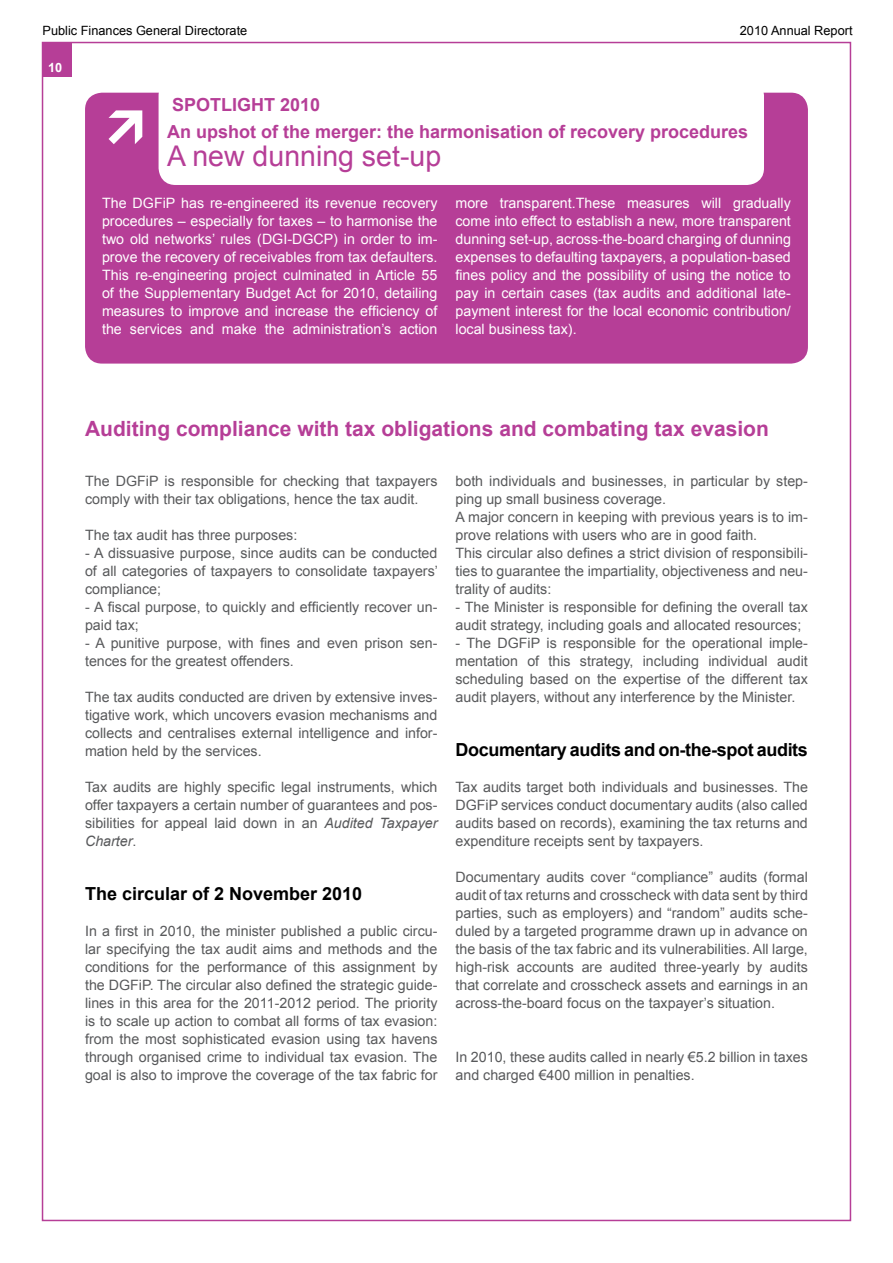
<style>
.page{position:relative;width:893px;height:1263px;background:#fff}
.page>*{position:absolute;margin:0;border:0;box-sizing:border-box;transform-origin:0 0}
.t1{font:28.5px "Arial";color:#b63e97}
.t2{font:700 21px "Arial";color:#b63e97}
.t3{font:700 18px/27px "Arial";color:#b63e97}
.t4{font:700 18px "Arial";letter-spacing:-.02em;color:#000}
.t5{font:700 18px "Arial";color:#000}
.t6{font:14.25px/18px "Arial";color:#58595b;text-align:justify}
.t7{font:14.25px/18px "Arial";color:#fff;text-align:justify}
.t8{font:12.75px "Arial";color:#000}
.t9{font:700 12.75px "Arial";color:#fff}
.s1{font-style:italic}
</style>
<div class="page">
<div style="left:43px;top:43px;width:29px;height:34px;background:#b63e97"></div>
<div style="left:85px;top:93px;width:723px;height:271px;background:#b63e97;border-radius:17px"></div>
<div style="left:159px;top:79px;width:605px;height:106px;background:#fff;border-radius:17px"></div>
<p class="t8" style="left:43px;top:22px;width:206px">Public Finances General Directorate</p>
<p class="t8" style="left:740px;top:22px;width:114px">2010 Annual Report</p>
<p class="t9" style="left:48px;top:59px;width:16px">10</p>
<p class="t3" style="left:167px;top:91px;width:583px">SPOTLIGHT 2010<br>An upshot of the merger: the harmonisation of recovery procedures</p>
<h1 class="t1" style="left:167px;top:137px;width:276px">A new dunning set-up</h1>
<p class="t7" style="left:102px;top:194px;width:337px">The DGFiP has re-engineered its revenue recovery procedures – especially for taxes – to harmonise the two old networks’ rules (DGI-DGCP) in order to im&shy;prove the recovery of receivables from tax defaulters.<br>This re-engineering project culminated in Article 55 of the Supplementary Budget Act for 2010, detailing measures to improve and increase the efficiency of the services and make the administration’s action</p>
<p class="t7" style="left:455px;top:194px;width:337px">more transparent.These measures will gradually come into effect to establish a new, more transparent dunning set-up, across-the-board charging of dunning expenses to defaulting taxpayers, a population-based fines policy and the possibility of using the notice to pay in certain cases (tax audits and additional late&shy;payment interest for the local economic contribution/ local business tax).</p>
<h2 class="t2" style="left:85px;top:415px;width:685px">Auditing compliance with tax obligations and combating tax evasion</h2>
<p class="t6" style="left:85px;top:472px;width:354px">The DGFiP is responsible for checking that taxpayers comply with their tax obligations, hence the tax audit.</p>
<p class="t6" style="left:85px;top:526px;width:214px">The tax audit has three purposes:</p>
<p class="t6" style="left:85px;top:544px;width:354px">- A dissuasive purpose, since audits can be conducted of all categories of taxpayers to consolidate taxpayers’ compliance;</p>
<p class="t6" style="left:85px;top:598px;width:354px">- A fiscal purpose, to quickly and efficiently recover un&shy;paid tax;</p>
<p class="t6" style="left:85px;top:634px;width:354px">- A punitive purpose, with fines and even prison sen&shy;tences for the greatest offenders.</p>
<p class="t6" style="left:85px;top:688px;width:354px">The tax audits conducted are driven by extensive inves&shy;tigative work, which uncovers evasion mechanisms and collects and centralises external intelligence and infor&shy;mation held by the services.</p>
<p class="t6" style="left:85px;top:778px;width:354px">Tax audits are highly specific legal instruments, which offer taxpayers a certain number of guarantees and pos&shy;sibilities for appeal laid down in an <span class="s1">Audited Taxpayer Charter</span>.</p>
<p class="t5" style="left:85px;top:882px;width:279px">The circular of 2 November 2010</p>
<p class="t6" style="left:85px;top:922px;width:354px">In a first in 2010, the minister published a public circu&shy;lar specifying the tax audit aims and methods and the conditions for the performance of this assignment by the DGFiP. The circular also defined the strategic guide&shy;lines in this area for the 2011-2012 period. The priority is to scale up action to combat all forms of tax evasion: from the most sophisticated evasion using tax havens through organised crime to individual tax evasion. The goal is also to improve the coverage of the tax fabric for</p>
<p class="t6" style="left:455px;top:472px;width:354px;text-align:left">both individuals and businesses, in particular by step&shy;ping up small business coverage.<br>A major concern in keeping with previous years is to im&shy;prove relations with users who are in good faith.<br>This circular also defines a strict division of responsibili&shy;ties to guarantee the impartiality, objectiveness and neu&shy;trality of audits:</p>
<p class="t6" style="left:455px;top:598px;width:354px">- The Minister is responsible for defining the overall tax audit strategy, including goals and allocated resources;</p>
<p class="t6" style="left:455px;top:634px;width:354px">- The DGFiP is responsible for the operational imple&shy;mentation of this strategy, including individual audit scheduling based on the expertise of the different tax audit players, without any interference by the Minister.</p>
<p class="t4" style="left:455px;top:738px;width:354px">Documentary audits and on-the-spot audits</p>
<p class="t6" style="left:455px;top:778px;width:354px">Tax audits target both individuals and businesses. The DGFiP services conduct documentary audits (also called audits based on records), examining the tax returns and expenditure receipts sent by taxpayers.</p>
<p class="t6" style="left:455px;top:868px;width:354px">Documentary audits cover “compliance” audits (formal audit of tax returns and crosscheck with data sent by third parties, such as employers) and “random” audits sche&shy;duled by a targeted programme drawn up in advance on the basis of the tax fabric and its vulnerabilities. All large, high-risk accounts are audited three-yearly by audits that correlate and crosscheck assets and earnings in an across-the-board focus on the taxpayer’s situation.</p>
<p class="t6" style="left:455px;top:1048px;width:354px">In 2010, these audits called in nearly €5.2 billion in taxes and charged €400 million in penalties.</p>
</div>
